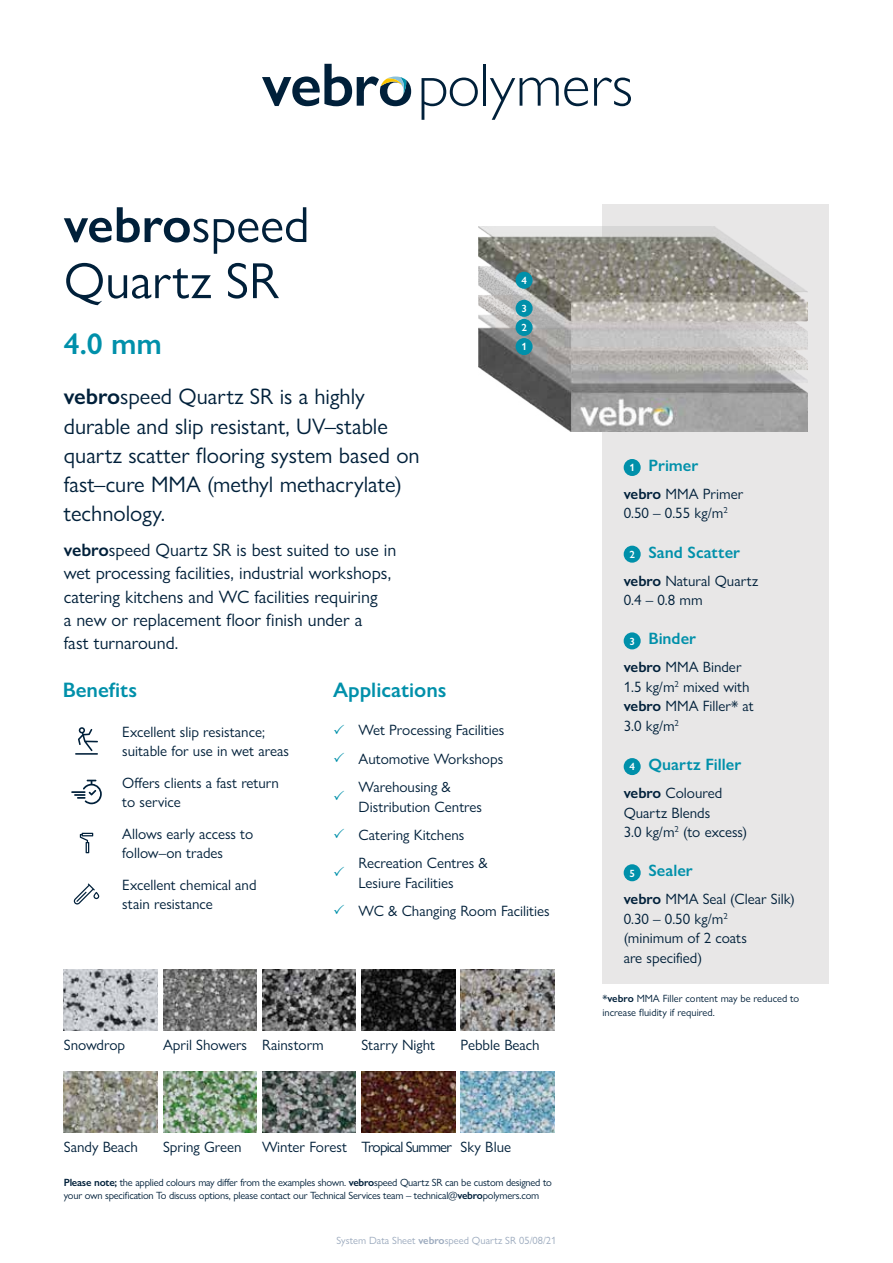
<style>
.page{position:relative;width:893px;height:1263px;background:#fff}
.page>*{position:absolute;margin:0;border:0;box-sizing:border-box;transform-origin:0 0}
.t1{font:51px/56.1px "Gill Sans Nova";color:#00203a}
.t2{font:600 30px "Gill Sans Nova";color:#0090aa}
.t3{font:22.5px/29.2px "Gill Sans Nova";color:#00203a}
.t4{font:600 21px "Gill Sans Nova";color:#0090aa}
.t5{font:18px/23.4px "Gill Sans Nova";color:#00203a}
.t6{font:600 16.5px "Gill Sans Nova";color:#0090aa}
.t7{font:15px/19.5px "Gill Sans Nova";color:#00203a}
.t8{font:15px "Gill Sans Nova";letter-spacing:-.02em;color:#00203a}
.t9{font:10.5px/13.6px "Gill Sans Nova";letter-spacing:-.02em;color:#00203a}
.t10{font:10.5px/13.6px "Gill Sans Nova";color:#00203a}
.t11{font:10.5px "Gill Sans Nova";color:#9caabe}
.t12{font:600 10.5px/19.2px "Gill Sans Nova";color:#fff;text-align:justify}
.s1{font-weight:600}
.s2{font-size:10.5px;color:#fff}
</style>
<div class="page">
<svg style="left:422px;top:78px;width:56px;height:42px"></svg>
<hr style="left:483px;top:64px;width:3px;height:42px;background:#00203a">
<svg style="left:490px;top:78px;width:98px;height:42px"></svg>
<svg style="left:594px;top:78px;width:37px;height:28px"></svg>
<svg style="left:262px;top:64px;width:149px;height:42px"></svg>
<svg style="left:78px;top:727px;width:20px;height:24px"></svg>
<hr style="left:75px;top:753px;width:23px;height:2px;background:#00203a">
<svg style="left:71px;top:780px;width:31px;height:24px"></svg>
<svg style="left:80px;top:833px;width:13px;height:20px"></svg>
<svg style="left:74px;top:883px;width:25px;height:21px"></svg>
<div style="left:602px;top:205px;width:227px;height:779px;background:#e8e7e7"></div>
<img style="left:479px;top:226px;width:329px;height:206px">
<div style="left:624px;top:459px;width:17px;height:17px;background:#0090aa;border-radius:50%"></div>
<div style="left:624px;top:546px;width:17px;height:17px;background:#0090aa;border-radius:50%"></div>
<div style="left:624px;top:632px;width:17px;height:17px;background:#0090aa;border-radius:50%"></div>
<div style="left:624px;top:758px;width:17px;height:17px;background:#0090aa;border-radius:50%"></div>
<div style="left:624px;top:864px;width:17px;height:17px;background:#0090aa;border-radius:50%"></div>
<div style="left:516px;top:272px;width:17px;height:17px;background:#0090aa;border-radius:50%"></div>
<div style="left:516px;top:300px;width:17px;height:17px;background:#0090aa;border-radius:50%"></div>
<div style="left:516px;top:319px;width:17px;height:17px;background:#0090aa;border-radius:50%"></div>
<div style="left:516px;top:338px;width:17px;height:17px;background:#0090aa;border-radius:50%"></div>
<img style="left:64px;top:969px;width:93px;height:62px">
<img style="left:163px;top:969px;width:94px;height:62px">
<img style="left:262px;top:969px;width:94px;height:62px">
<img style="left:361px;top:969px;width:94px;height:62px">
<img style="left:461px;top:969px;width:93px;height:62px">
<img style="left:64px;top:1071px;width:93px;height:62px">
<img style="left:163px;top:1071px;width:94px;height:62px">
<img style="left:262px;top:1071px;width:94px;height:62px">
<img style="left:361px;top:1071px;width:94px;height:62px">
<img style="left:461px;top:1071px;width:93px;height:62px">
<h1 class="t1" style="left:64px;top:196px;width:247px"><span class="s1">vebro</span>speed<br>Quartz SR</h1>
<h2 class="t2" style="left:64px;top:325px;width:100px">4.0 mm</h2>
<h3 class="t3" style="left:64px;top:382px;width:357px"><span class="s1">vebro</span>speed Quartz SR is a highly durable and slip resistant, UV–stable quartz scatter flooring system based on fast–cure MMA (methyl methacrylate) technology.</h3>
<p class="t5" style="left:64px;top:538px;width:334px"><span class="s1">vebro</span>speed Quartz SR is best suited to use in wet processing facilities, industrial workshops, catering kitchens and WC facilities requiring<br>a new or replacement floor finish under a<br>fast turnaround.</p>
<p class="t12" style="left:521px;top:271px;width:7px">4</p>
<p class="t12" style="left:521px;top:299px;width:7px">3<br>2<br>1</p>
<h3 class="t4" style="left:63px;top:676px;width:76px">Benefits</h3>
<p class="t7" style="left:122px;top:722px;width:168px">Excellent slip resistance; suitable for use in wet areas</p>
<p class="t7" style="left:122px;top:773px;width:158px">Offers clients a fast return to service</p>
<p class="t7" style="left:122px;top:824px;width:133px">Allows early access to follow–on trades</p>
<p class="t7" style="left:122px;top:875px;width:136px">Excellent chemical and stain resistance</p>
<h3 class="t4" style="left:333px;top:676px;width:115px">Applications</h3>
<p class="t7" style="left:359px;top:716px;width:147px;line-height:28.3px;text-align:justify">Wet Processing Facilities Automotive Workshops Warehousing &amp;</p>
<p class="t7" style="left:359px;top:792px;width:131px;line-height:28.2px">Distribution Centres<br>Catering Kitchens<br>Recreation Centres &amp;</p>
<p class="t7" style="left:359px;top:868px;width:192px;line-height:28.2px">Lesiure Facilities<br>WC &amp; Changing Room Facilities</p>
<p class="t7" style="left:64px;top:1035px;width:63px">Snowdrop</p>
<p class="t7" style="left:163px;top:1035px;width:162px">April Showers Rainstorm</p>
<p class="t7" style="left:361px;top:1035px;width:75px">Starry Night</p>
<p class="t7" style="left:461px;top:1035px;width:81px">Pebble Beach</p>
<p class="t7" style="left:64px;top:1137px;width:76px">Sandy Beach</p>
<p class="t7" style="left:163px;top:1137px;width:80px">Spring Green</p>
<p class="t8" style="left:262px;top:1138px;width:250px">Winter Forest Tropical Summer Sky Blue</p>
<p class="t9" style="left:64px;top:1175px;width:490px"><span class="s1">Please note;</span> the applied colours may differ from the examples shown. <span class="s1">vebro</span>speed Quartz SR can be custom designed to your own specification To discuss options, please contact our Technical Services team – technical@<span class="s1">vebro</span>polymers.com</p>
<p class="t11" style="left:337px;top:1234px;width:221px">System Data Sheet <span class="s1">vebro</span>speed Quartz SR 05/08/21</p>
<p class="t6" style="left:629px;top:455px;width:70px"><span class="s2">1</span> Primer</p>
<p class="t7" style="left:624px;top:484px;width:121px"><span class="s1">vebro</span> MMA Primer<br>0.50 – 0.55 kg/m<sup>2</sup></p>
<p class="t6" style="left:629px;top:542px;width:112px"><span class="s2">2</span> Sand Scatter</p>
<p class="t7" style="left:624px;top:571px;width:136px"><span class="s1">vebro</span> Natural Quartz<br>0.4 – 0.8 mm</p>
<p class="t6" style="left:629px;top:629px;width:68px"><span class="s2">3</span> Binder</p>
<p class="t7" style="left:624px;top:657px;width:131px"><span class="s1">vebro</span> MMA Binder<br>1.5 kg/m<sup>2</sup> mixed with <span class="s1">vebro</span> MMA Filler* at<br>3.0 kg/m<sup>2</sup></p>
<p class="t6" style="left:629px;top:754px;width:113px"><span class="s2">4</span> Quartz Filler</p>
<p class="t7" style="left:624px;top:783px;width:125px"><span class="s1">vebro</span> Coloured<br>Quartz Blends<br>3.0 kg/m<sup>2</sup> (to excess)</p>
<p class="t6" style="left:629px;top:860px;width:65px"><span class="s2">5</span> Sealer</p>
<p class="t7" style="left:624px;top:889px;width:173px"><span class="s1">vebro</span> MMA Seal (Clear Silk)<br>0.30 – 0.50 kg/m<sup>2<br></sup>(minimum of 2 coats<br>are specified)</p>
<p class="t10" style="left:602px;top:992px;width:198px">*<span class="s1">vebro</span> MMA Filler content may be reduced to increase fluidity if required.</p>
</div>
